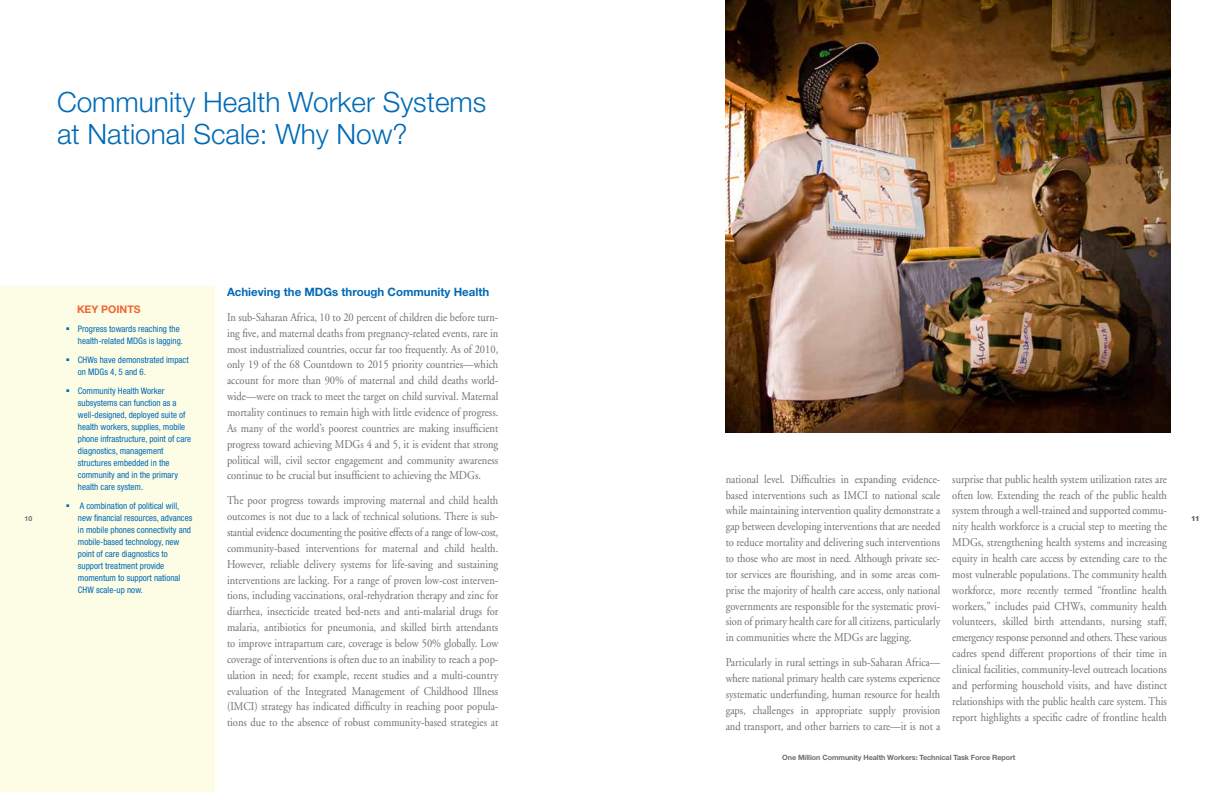
<style>
.page{position:relative;width:1224px;height:792px;background:#fff}
.page>*{position:absolute;margin:0;border:0;box-sizing:border-box;transform-origin:0 0}
.t1{font:300 28px/32px "Helvetica Neue";color:#006ab6}
.t2{font:11.9px/15.9px "Adobe Garamond";color:#6d6e71;text-align:justify;scale:.88 1}
.t3{font:700 11.5px "Helvetica Neue";color:#006ab6}
.t4{font:700 10.5px "Helvetica Neue";color:#f26531}
.t5{font:condensed 9px/12px "Helvetica Neue";color:#006ab6}
.t6{font:700 7.2px "Helvetica Neue";letter-spacing:-.01em;color:#6d6e71}
.t7{font:700 7px "Helvetica Neue";color:#6d6e71}
</style>
<div class="page">
<div style="left:0;top:287px;width:215px;height:505px;background:#fdfde6"></div>
<img style="left:726px;top:0;width:444px;height:433px">
<h1 class="t1" style="left:57px;top:85px;width:431px">Community Health Worker Systems at National Scale: Why Now?</h1>
<p class="t7" style="left:25px;top:515px;width:9px">10</p>
<p class="t4" style="left:77px;top:303px;width:65px">KEY POINTS</p>
<p class="t5" style="left:78px;top:323px;width:107px">Progress towards reaching the health-related MDGs is lagging.</p>
<p class="t5" style="left:78px;top:354px;width:112px">CHWs have demonstrated impact on MDGs 4, 5 and 6.</p>
<p class="t5" style="left:78px;top:385px;width:115px">Community Health Worker subsystems can function as a well-designed, deployed suite of health workers, supplies, mobile phone infrastructure, point of care diagnostics, management structures embedded in the community and in the primary health care system.</p>
<p class="t5" style="left:78px;top:500px;width:116px">A combination of political will, new financial resources, advances in mobile phones connectivity and mobile-based technology, new point of care diagnostics to support treatment provide momentum to support national<br>CHW scale-up now.</p>
<p class="t3" style="left:227px;top:285px;width:264px">Achieving the MDGs through Community Health</p>
<p class="t2" style="left:227px;top:309px;width:310px">In sub-Saharan Africa, 10 to 20 percent of children die before turn&shy;ing five, and maternal deaths from pregnancy-related events, rare in most industrialized countries, occur far too frequently. As of 2010, only 19 of the 68 Countdown to 2015 priority countries—which account for more than 90% of maternal and child deaths world&shy;wide—were on track to meet the target on child survival. Maternal mortality continues to remain high with little evidence of progress.<br>As many of the world’s poorest countries are making insufficient progress toward achieving MDGs 4 and 5, it is evident that strong political will, civil sector engagement and community awareness continue to be crucial but insufficient to achieving the MDGs.</p>
<p class="t2" style="left:227px;top:493px;width:310px">The poor progress towards improving maternal and child health outcomes is not due to a lack of technical solutions. There is sub&shy;stantial evidence documenting the positive effects of a range of low-cost, community-based interventions for maternal and child health.<br>However, reliable delivery systems for life-saving and sustaining interventions are lacking. For a range of proven low-cost interven&shy;tions, including vaccinations, oral-rehydration therapy and zinc for diarrhea, insecticide treated bed-nets and anti-malarial drugs for malaria, antibiotics for pneumonia, and skilled birth attendants to improve intrapartum care, coverage is below 50% globally. Low coverage of interventions is often due to an inability to reach a pop&shy;ulation in need; for example, recent studies and a multi-country evaluation of the Integrated Management of Childhood Illness (IMCI) strategy has indicated difficulty in reaching poor popula&shy;tions due to the absence of robust community-based strategies at</p>
<p class="t2" style="left:726px;top:471px;width:245px">national level. Difficulties in expanding evidence&shy;based interventions such as IMCI to national scale while maintaining intervention quality demonstrate a gap between developing interventions that are needed to reduce mortality and delivering such interventions to those who are most in need. Although private sec&shy;tor services are flourishing, and in some areas com&shy;prise the majority of health care access, only national governments are responsible for the systematic provi&shy;sion of primary health care for all citizens, particularly in communities where the MDGs are lagging.</p>
<p class="t2" style="left:726px;top:655px;width:245px">Particularly in rural settings in sub-Saharan Africa— where national primary health care systems experience systematic underfunding, human resource for health gaps, challenges in appropriate supply provision and transport, and other barriers to care—it is not a</p>
<p class="t2" style="left:952px;top:471px;width:245px">surprise that public health system utilization rates are often low. Extending the reach of the public health system through a well-trained and supported commu&shy;nity health workforce is a crucial step to meeting the MDGs, strengthening health systems and increasing equity in health care access by extending care to the most vulnerable populations. The community health workforce, more recently termed “frontline health workers,” includes paid CHWs, community health volunteers, skilled birth attendants, nursing staff, emergency response personnel and others. These various cadres spend different proportions of their time in clinical facilities, community-level outreach locations and performing household visits, and have distinct relationships with the public health care system. This report highlights a specific cadre of frontline health</p>
<p class="t6" style="left:782px;top:753px;width:235px">One Million Community Health Workers: Technical Task Force Report</p>
<p class="t7" style="left:1192px;top:515px;width:9px">11</p>
</div>
